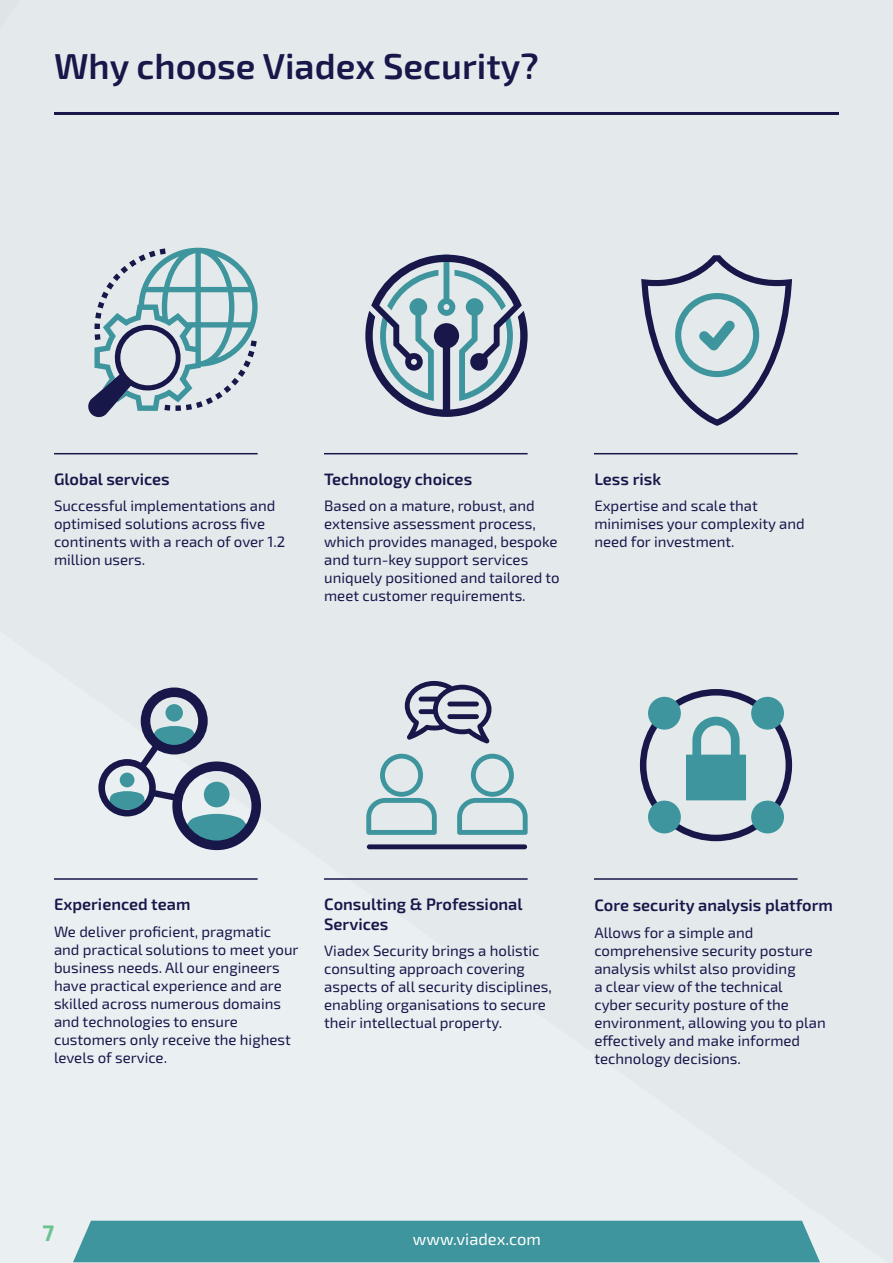
<style>
.page{position:relative;width:893px;height:1263px;background:#fff}
.page>*{position:absolute;margin:0;border:0;box-sizing:border-box;transform-origin:0 0}
.t1{font:600 36px "Exo 2.0";color:#17174a}
.t2{font:700 22.5px "Exo 2.0";color:#69c391}
.t3{font:600 16.5px/19.8px "Exo 2.0";color:#17174a}
.t4{font:16.5px "Exo 2.0";color:#fff}
.t5{font:15px/18px "Exo 2.0";color:#17174a}
</style>
<div class="page">
<div style="left:30px;top:0;width:863px;height:1263px;background:#e4eaec"></div>
<div style="left:0;top:0;width:30px;height:1263px;background:#e4eaec"></div>
<hr style="left:54px;top:112px;width:785px;height:3px;background:#17174a">
<svg style="left:87px;top:248px;width:171px;height:170px;background:#b1c6ce"></svg>
<svg style="left:365px;top:255px;width:163px;height:162px;background:#a0b1be"></svg>
<svg style="left:641px;top:255px;width:151px;height:171px;background:#bfcad2"></svg>
<svg style="left:98px;top:687px;width:163px;height:163px;background:#a9b7c4"></svg>
<svg style="left:366px;top:754px;width:71px;height:81px;background:#b9d4d7"></svg>
<svg style="left:457px;top:754px;width:71px;height:81px;background:#b9d4d7"></svg>
<div style="left:367px;top:844px;width:160px;height:5px;background:#17174a;border-radius:2px"></div>
<svg style="left:405px;top:681px;width:86px;height:63px;background:#a2a6b8"></svg>
<div style="left:447px;top:701px;width:32px;height:5px;background:#17174a;border-radius:2px"></div>
<div style="left:447px;top:714px;width:32px;height:5px;background:#17174a;border-radius:2px"></div>
<svg style="left:640px;top:689px;width:152px;height:152px;background:#9fbdc5"></svg>
<hr style="left:54px;top:453px;width:204px;height:1px;background:#17174a">
<hr style="left:324px;top:453px;width:204px;height:1px;background:#17174a">
<hr style="left:594px;top:453px;width:204px;height:1px;background:#17174a">
<hr style="left:54px;top:878px;width:204px;height:2px;background:#17174a">
<hr style="left:324px;top:878px;width:204px;height:2px;background:#17174a">
<hr style="left:594px;top:878px;width:204px;height:2px;background:#17174a">
<div style="left:73px;top:1221px;width:747px;height:41px;background:#3e959d"></div>
<p class="t1" style="left:54px;top:45px;width:486px">Why choose Viadex Security?</p>
<p class="t3" style="left:54px;top:469px;width:117px">Global services</p>
<p class="t5" style="left:54px;top:497px;width:233px">Successful implementations and optimised solutions across five continents with a reach of over 1.2 million users.</p>
<p class="t3" style="left:324px;top:469px;width:150px">Technology choices</p>
<p class="t5" style="left:324px;top:497px;width:237px">Based on a mature, robust, and extensive assessment process, which provides managed, bespoke and turn-key support services uniquely positioned and tailored to meet customer requirements.</p>
<p class="t3" style="left:594px;top:469px;width:68px">Less risk</p>
<p class="t5" style="left:594px;top:497px;width:212px">Expertise and scale that minimises your complexity and need for investment.</p>
<p class="t3" style="left:54px;top:895px;width:138px">Experienced team</p>
<p class="t5" style="left:54px;top:923px;width:246px">We deliver proficient, pragmatic and practical solutions to meet your business needs. All our engineers have practical experience and are skilled across numerous domains and technologies to ensure customers only receive the highest levels of service.</p>
<p class="t3" style="left:324px;top:895px;width:200px">Consulting &amp; Professional<br>Services</p>
<p class="t5" style="left:324px;top:942px;width:229px">Viadex Security brings a holistic consulting approach covering aspects of all security disciplines, enabling organisations to secure their intellectual property.</p>
<p class="t3" style="left:594px;top:896px;width:240px">Core security analysis platform</p>
<p class="t5" style="left:594px;top:924px;width:233px">Allows for a simple and comprehensive security posture analysis whilst also providing<br>a clear view of the technical<br>cyber security posture of the environment, allowing you to plan effectively and make informed technology decisions.</p>
<p class="t2" style="left:43px;top:1219px;width:13px">7</p>
<p class="t4" style="left:413px;top:1230px;width:130px">www.viadex.com</p>
</div>
